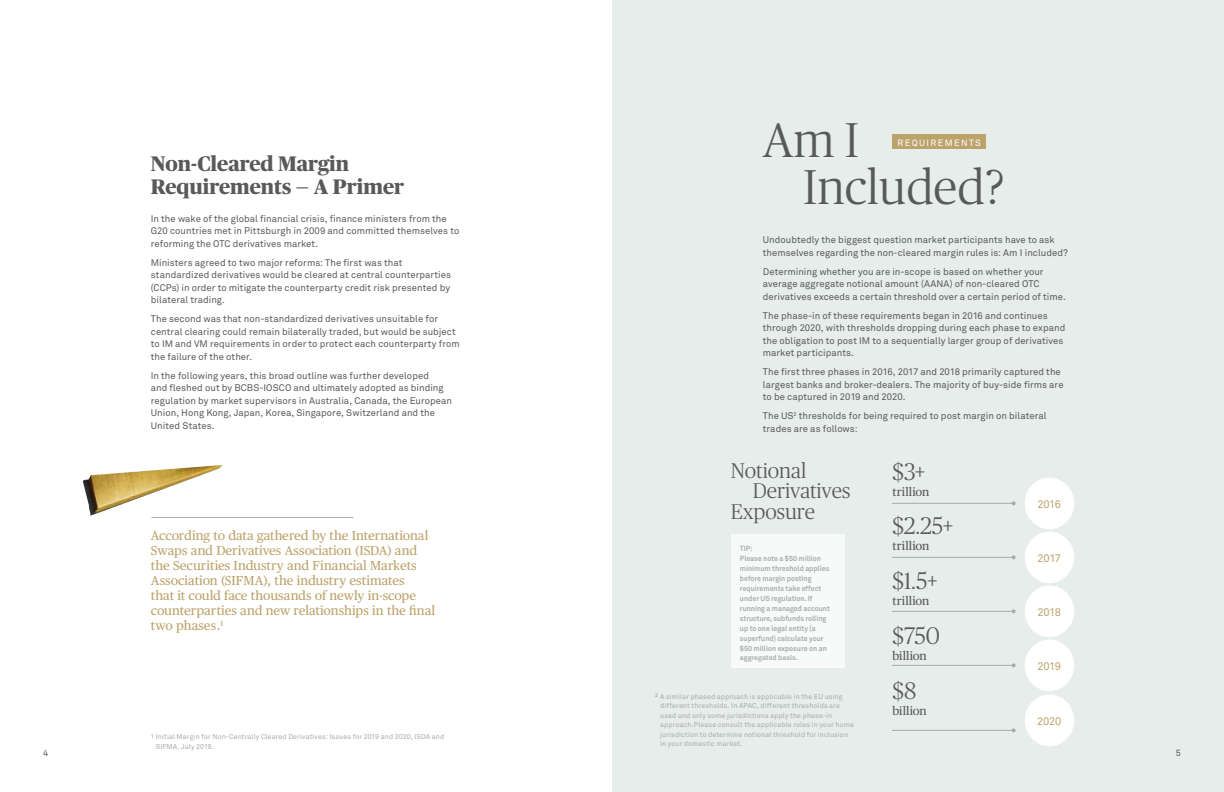
<style>
.page{position:relative;width:1224px;height:792px;background:#fff}
.page>*{position:absolute;margin:0;border:0;box-sizing:border-box;transform-origin:0 0}
.t1{font:300 48.8px/47.2px "Publico Headline";color:#58595b}
.t2{font:300 24px "Publico Headline";color:#58595b}
.t3{font:300 21.2px "Publico Headline";color:#58595b}
.t4{font:800 21px/23px "Publico Headline VN";color:#58595b}
.t5{font:13px/15px "Publico Text";color:#bca36b}
.t6{font:12px "Publico Text";letter-spacing:.01em;color:#58595b}
.t7{font:11px "Akkurat Pro";letter-spacing:-.025em;color:#bca36b}
.t8{font:9.5px/12.5px "Akkurat Pro";letter-spacing:.005em;color:#58595b}
.t9{font:9px "Akkurat Pro";letter-spacing:.15em;color:#fff}
.t10{font:9px "Akkurat Pro";color:#58595b}
.t11{font:700 7.3px/10px "Akkurat Pro";color:#a8aaad;scale:.95 1}
.t12{font:7px/9.5px "Akkurat Pro";letter-spacing:.015em;color:#a8aaad}
.t13{font:700 7px "Akkurat Pro";color:#a8aaad}
</style>
<div class="page">
<div style="left:612px;top:0;width:612px;height:792px;background:#e7edeb"></div>
<hr style="left:151px;top:517px;width:203px;height:1px;background:#a8aaad">
<img style="left:83px;top:465px;width:140px;height:51px">
<div style="left:892px;top:135px;width:94px;height:14px;background:#bca36b"></div>
<div style="left:731px;top:534px;width:114px;height:134px;background:#f8faf9"></div>
<hr style="left:892px;top:557px;width:122px;height:1px;background:#a8aaad">
<svg style="left:1012px;top:555px;width:4px;height:4px"></svg>
<hr style="left:892px;top:611px;width:122px;height:1px;background:#a8aaad">
<svg style="left:1012px;top:609px;width:4px;height:4px"></svg>
<hr style="left:892px;top:665px;width:122px;height:1px;background:#a8aaad">
<svg style="left:1012px;top:663px;width:4px;height:4px"></svg>
<hr style="left:892px;top:730px;width:122px;height:1px;background:#a8aaad">
<svg style="left:1012px;top:728px;width:4px;height:4px"></svg>
<div style="left:1025px;top:477px;width:49px;height:52px;background:#fff;border-radius:50%"></div>
<div style="left:1025px;top:532px;width:49px;height:51px;background:#fff;border-radius:50%"></div>
<div style="left:1025px;top:586px;width:49px;height:51px;background:#fff;border-radius:50%"></div>
<div style="left:1025px;top:640px;width:49px;height:51px;background:#fff;border-radius:50%"></div>
<div style="left:1025px;top:695px;width:49px;height:51px;background:#fff;border-radius:50%"></div>
<hr style="left:892px;top:503px;width:122px;height:1px;background:#a8aaad">
<svg style="left:1012px;top:501px;width:4px;height:4px"></svg>
<p class="t4" style="left:151px;top:150px;width:255px">Non-Cleared Margin<br>Requirements — A Primer</p>
<p class="t8" style="left:151px;top:212px;width:310px">In the wake of the global financial crisis, finance ministers from the<br>G20 countries met in Pittsburgh in 2009 and committed themselves to reforming the OTC derivatives market.</p>
<p class="t8" style="left:151px;top:256px;width:302px">Ministers agreed to two major reforms: The first was that standardized derivatives would be cleared at central counterparties (CCPs) in order to mitigate the counterparty credit risk presented by bilateral trading.</p>
<p class="t8" style="left:151px;top:313px;width:311px">The second was that non-standardized derivatives unsuitable for central clearing could remain bilaterally traded, but would be subject to IM and VM requirements in order to protect each counterparty from the failure of the other.</p>
<p class="t8" style="left:151px;top:369px;width:303px">In the following years, this broad outline was further developed<br>and fleshed out by BCBS-IOSCO and ultimately adopted as binding regulation by market supervisors in Australia, Canada, the European Union, Hong Kong, Japan, Korea, Singapore, Switzerland and the United States.</p>
<p class="t5" style="left:151px;top:527px;width:286px">According to data gathered by the International Swaps and Derivatives Association (ISDA) and the Securities Industry and Financial Markets Association (SIFMA), the industry estimates<br>that it could face thousands of newly in-scope counterparties and new relationships in the final two phases.<sup>1</sup></p>
<h1 class="t1" style="left:803px;top:113px;width:203px;text-indent:-40px">Am I<br>Included?</h1>
<p class="t9" style="left:897px;top:137px;width:85px">REQUIREMENTS</p>
<p class="t8" style="left:763px;top:234px;width:307px">Undoubtedly the biggest question market participants have to ask themselves regarding the non-cleared margin rules is: Am I included?</p>
<p class="t8" style="left:763px;top:266px;width:305px">Determining whether you are in-scope is based on whether your average aggregate notional amount (AANA) of non-cleared OTC derivatives exceeds a certain threshold over a certain period of time.</p>
<p class="t8" style="left:763px;top:310px;width:304px">The phase-in of these requirements began in 2016 and continues through 2020, with thresholds dropping during each phase to expand the obligation to post IM to a sequentially larger group of derivatives market participants.</p>
<p class="t8" style="left:763px;top:366px;width:302px">The first three phases in 2016, 2017 and 2018 primarily captured the largest banks and broker-dealers. The majority of buy-side firms are to be captured in 2019 and 2020.</p>
<p class="t8" style="left:763px;top:410px;width:285px">The US<sup>2</sup> thresholds for being required to post margin on bilateral trades are as follows:</p>
<p class="t3" style="left:731px;top:456px;width:77px">Notional</p>
<p class="t2" style="left:892px;top:455px;width:34px">$3+</p>
<p class="t3" style="left:753px;top:476px;width:99px">Derivatives</p>
<p class="t6" style="left:892px;top:483px;width:39px">trillion</p>
<p class="t3" style="left:731px;top:497px;width:86px">Exposure</p>
<p class="t11" style="left:740px;top:544px;width:96px">TIP:<br>Please note a $50 million minimum threshold applies before margin posting requirements take effect under US regulation. If running a managed account structure, subfunds rolling up to one legal entity (a superfund) calculate your $50 million exposure on an</p>
<p class="t13" style="left:740px;top:654px;width:59px">aggregated basis.</p>
<p class="t7" style="left:1037px;top:497px;width:25px">2016</p>
<h1 class="t2" style="left:892px;top:509px;width:62px">$2.25+</h1>
<p class="t6" style="left:892px;top:537px;width:39px">trillion</p>
<h1 class="t2" style="left:892px;top:564px;width:47px">$1.5+</h1>
<p class="t6" style="left:892px;top:592px;width:39px">trillion</p>
<h1 class="t2" style="left:892px;top:619px;width:49px">$750</h1>
<p class="t6" style="left:892px;top:647px;width:36px">billion</p>
<p class="t7" style="left:1037px;top:551px;width:25px">2017</p>
<p class="t7" style="left:1037px;top:605px;width:25px">2018</p>
<p class="t7" style="left:1037px;top:659px;width:25px">2019</p>
<p class="t12" style="left:655px;top:692px;width:189px"><sup>2</sup> A similar phased approach is applicable in the EU using</p>
<p class="t2" style="left:892px;top:674px;width:25px">$8</p>
<p class="t12" style="left:660px;top:701px;width:181px">different thresholds. In APAC, different thresholds are</p>
<p class="t6" style="left:892px;top:702px;width:36px">billion</p>
<p class="t12" style="left:660px;top:711px;width:195px">used and only some jurisdictions apply the phase-in approach.Please consult the applicable roles in your home jurisdiction to determine notional threshold for inclusion in your domestic market.</p>
<p class="t7" style="left:1037px;top:714px;width:26px">2020</p>
<p class="t12" style="left:156px;top:732px;width:290px;text-indent:-5px"><sup>1</sup> Initial Margin for Non-Centrally Cleared Derivatives: Issues for 2019 and 2020, ISDA and<br>SIFMA, July 2018.</p>
<p class="t10" style="left:43px;top:748px;width:7px">4</p>
<p class="t10" style="left:1176px;top:748px;width:7px">5</p>
</div>
